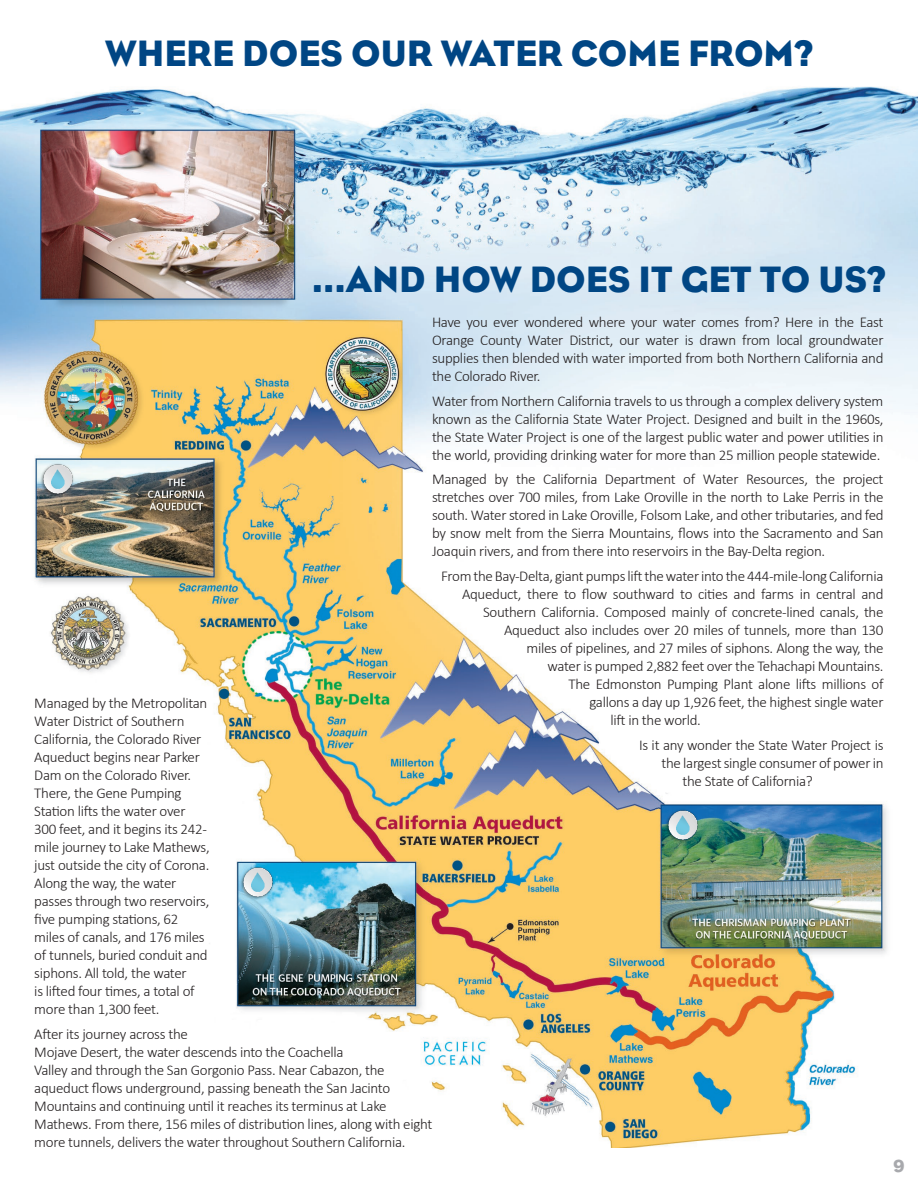
<style>
.page{position:relative;width:918px;height:1188px;background:#fff}
.page>*{position:absolute;margin:0;border:0;box-sizing:border-box;transform-origin:0 0}
.t1{font:37.5px "Eagle";color:#004684}
.t2{font:18px "Eagle";color:#a8a9ad}
.t3{font:300 15px/18px "Calibri";letter-spacing:-.02em;color:#231f20;text-align:justify}
</style>
<div class="page">
<img style="left:0;top:86px;width:918px;height:1062px">
<img style="left:238px;top:861px;width:41px;height:42px">
<img style="left:663px;top:804px;width:41px;height:42px">
<img style="left:37px;top:458px;width:42px;height:41px">
<h1 class="t1" style="left:105px;top:32px;width:709px">WHERE DOES OUR WATER COME FROM?</h1>
<h1 class="t1" style="left:312px;top:258px;width:575px">…AND HOW DOES IT GET TO US?</h1>
<p class="t3" style="left:432px;top:313px;width:453px">Have you ever wondered where your water comes from? Here in the East Orange County Water District, our water is drawn from local groundwater supplies then blended with water imported from both Northern California and the Colorado River.</p>
<p class="t3" style="left:432px;top:391px;width:453px">Water from Northern California travels to us through a complex delivery system known as the California State Water Project. Designed and built in the 1960s, the State Water Project is one of the largest public water and power utilities in the world, providing drinking water for more than 25 million people statewide.</p>
<p class="t3" style="left:432px;top:470px;width:453px">Managed by the California Department of Water Resources, the project stretches over 700 miles, from Lake Oroville in the north to Lake Perris in the south. Water stored in Lake Oroville, Folsom Lake, and other tributaries, and fed by snow melt from the Sierra Mountains, flows into the Sacramento and San Joaquin rivers, and from there into reservoirs in the Bay-Delta region.</p>
<p class="t3" style="left:441px;top:567px;width:444px">From the Bay-Delta, giant pumps lift the water into the 444-mile-long California</p>
<p class="t3" style="left:462px;top:585px;width:423px">Aqueduct, there to flow southward to cities and farms in central and</p>
<p class="t3" style="left:483px;top:603px;width:402px">Southern California. Composed mainly of concrete-lined canals, the</p>
<p class="t3" style="left:504px;top:621px;width:381px">Aqueduct also includes over 20 miles of tunnels, more than 130</p>
<p class="t3" style="left:526px;top:639px;width:359px">miles of pipelines, and 27 miles of siphons. Along the way, the</p>
<p class="t3" style="left:548px;top:657px;width:338px">water is pumped 2,882 feet over the Tehachapi Mountains.</p>
<p class="t3" style="left:568px;top:675px;width:317px">The Edmonston Pumping Plant alone lifts millions of</p>
<p class="t3" style="left:590px;top:693px;width:296px">gallons a day up 1,926 feet, the highest single water</p>
<p class="t3" style="left:610px;top:711px;width:92px">lift in the world.</p>
<p class="t3" style="left:639px;top:736px;width:246px">Is it any wonder the State Water Project is</p>
<p class="t3" style="left:662px;top:754px;width:224px">the largest single consumer of power in</p>
<p class="t3" style="left:682px;top:772px;width:132px">the State of California?</p>
<p class="t3" style="left:34px;top:694px;width:177px;text-align:left">Managed by the Metropolitan<br>Water District of Southern<br>California, the Colorado River<br>Aqueduct begins near Parker<br>Dam on the Colorado River.<br>There, the Gene Pumping<br>Station lifts the water over<br>300 feet, and it begins its 242- mile journey to Lake Mathews, just outside the city of Corona.<br>Along the way, the water passes through two reservoirs, five pumping stations, 62 miles of canals, and 176 miles of tunnels, buried conduit and siphons. All told, the water<br>is lifted four times, a total of more than 1,300 feet.</p>
<p class="t3" style="left:34px;top:1025px;width:400px;text-align:left">After its journey across the<br>Mojave Desert, the water descends into the Coachella<br>Valley and through the San Gorgonio Pass. Near Cabazon, the aqueduct flows underground, passing beneath the San Jacinto Mountains and continuing until it reaches its terminus at Lake Mathews. From there, 156 miles of distribution lines, along with eight more tunnels, delivers the water throughout Southern California.</p>
<p class="t2" style="left:894px;top:1156px;width:13px">9</p>
</div>
